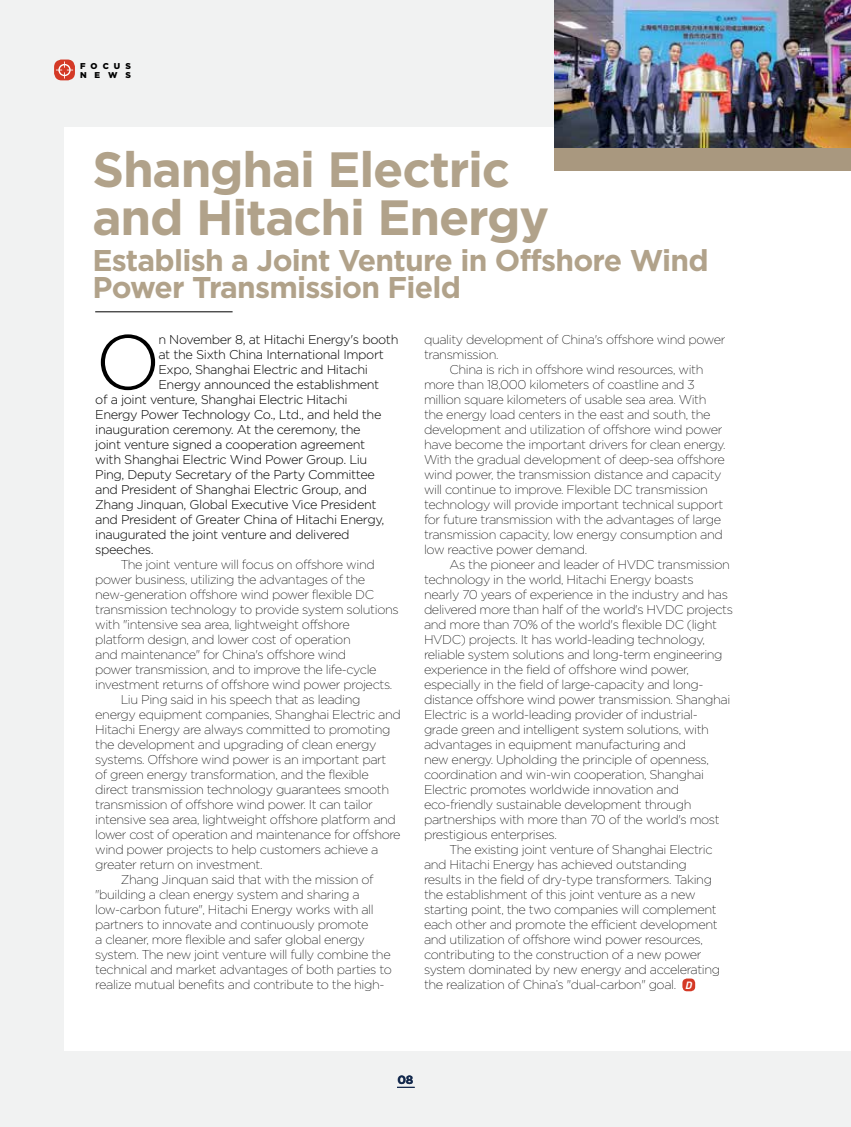
<style>
.page{position:relative;width:851px;height:1127px;background:#fff}
.page>*{position:absolute;margin:0;border:0;box-sizing:border-box;transform-origin:0 0}
.t1{font:300 77.1px "Gotham";color:#000}
.t2{font:700 49.5px/48px "Gotham";letter-spacing:-.025em;color:#b1a28a}
.t3{font:700 30px/27px "Gotham";letter-spacing:-.025em;color:#b1a28a}
.t4{font:200 12.75px "Gotham";letter-spacing:-.03em;color:#000}
.t5{font:300 12.75px "Gotham";letter-spacing:-.03em;color:#000}
.t6{font:700 12px "Gotham";color:#12284c}
.t7{font:900 8.4px/9px "Gotham";letter-spacing:.6em;color:#000}
.s1{font-family:"DIN";font-weight:700;font-style:italic;font-size:10.5px;color:#fff}
</style>
<div class="page">
<div style="left:0;top:0;width:850px;height:1127px;background:#f1f2f2"></div>
<div style="left:64px;top:127px;width:786px;height:923px;background:#fff"></div>
<div style="left:54px;top:60px;width:21px;height:20px;background:#d43926;border-radius:8px"></div>
<svg style="left:56px;top:61px;width:17px;height:18px"></svg>
<div style="left:682px;top:978px;width:13px;height:13px;background:#d43926;border-radius:4px"></div>
<img style="left:554px;top:0;width:296px;height:149px">
<hr style="left:95px;top:311px;width:137px;height:1px;background:#000">
<div style="left:554px;top:149px;width:296px;height:22px;background:#a9987f"></div>
<svg style="left:397px;top:1087px;width:17px;height:1px"></svg>
<p class="t7" style="left:80px;top:62px;width:52px">FOCUS<br>NEWS</p>
<h2 class="t2" style="left:92px;top:145px;width:458px">Shanghai Electric and Hitachi Energy</h2>
<h3 class="t3" style="left:92px;top:247px;width:617px">Establish a Joint Venture in Offshore Wind<br>Power Transmission Field</h3>
<h1 class="t1" style="left:95px;top:313px;width:67px">O</h1>
<p class="t5" style="left:158px;top:332px;width:241px">n November 8, at Hitachi Energy's booth</p>
<p class="t5" style="left:158px;top:347px;width:227px">at the Sixth China International Import</p>
<p class="t5" style="left:158px;top:362px;width:211px">Expo, Shanghai Electric and Hitachi</p>
<p class="t5" style="left:158px;top:377px;width:222px">Energy announced the establishment</p>
<p class="t5" style="left:95px;top:392px;width:254px">of a joint venture, Shanghai Electric Hitachi</p>
<p class="t5" style="left:95px;top:407px;width:288px">Energy Power Technology Co., Ltd., and held the</p>
<p class="t5" style="left:95px;top:422px;width:267px">inauguration ceremony. At the ceremony, the</p>
<p class="t5" style="left:95px;top:437px;width:271px">joint venture signed a cooperation agreement</p>
<p class="t5" style="left:95px;top:452px;width:274px">with Shanghai Electric Wind Power Group. Liu</p>
<p class="t5" style="left:95px;top:467px;width:281px">Ping, Deputy Secretary of the Party Committee</p>
<p class="t5" style="left:95px;top:482px;width:273px">and President of Shanghai Electric Group, and</p>
<p class="t5" style="left:95px;top:497px;width:283px">Zhang Jinquan, Global Executive Vice President</p>
<p class="t5" style="left:95px;top:512px;width:290px">and President of Greater China of Hitachi Energy,</p>
<p class="t5" style="left:95px;top:527px;width:256px">inaugurated the joint venture and delivered</p>
<p class="t5" style="left:95px;top:542px;width:60px">speeches.</p>
<p class="t4" style="left:121px;top:558px;width:255px">The joint venture will focus on offshore wind</p>
<p class="t4" style="left:95px;top:573px;width:271px">power business, utilizing the advantages of the</p>
<p class="t4" style="left:95px;top:588px;width:280px">new-generation offshore wind power flexible DC</p>
<p class="t4" style="left:95px;top:603px;width:305px">transmission technology to provide system solutions</p>
<p class="t4" style="left:95px;top:618px;width:256px">with "intensive sea area, lightweight offshore</p>
<p class="t4" style="left:95px;top:633px;width:257px">platform design, and lower cost of operation</p>
<p class="t4" style="left:95px;top:648px;width:252px">and maintenance" for China's offshore wind</p>
<p class="t4" style="left:95px;top:663px;width:283px">power transmission, and to improve the life-cycle</p>
<p class="t4" style="left:95px;top:678px;width:298px">investment returns of offshore wind power projects.</p>
<p class="t4" style="left:121px;top:693px;width:241px">Liu Ping said in his speech that as leading</p>
<p class="t4" style="left:95px;top:708px;width:307px">energy equipment companies, Shanghai Electric and</p>
<p class="t4" style="left:95px;top:723px;width:296px">Hitachi Energy are always committed to promoting</p>
<p class="t4" style="left:95px;top:738px;width:283px">the development and upgrading of clean energy</p>
<p class="t4" style="left:95px;top:753px;width:293px">systems. Offshore wind power is an important part</p>
<p class="t4" style="left:95px;top:768px;width:275px">of green energy transformation, and the flexible</p>
<p class="t4" style="left:95px;top:783px;width:295px">direct transmission technology guarantees smooth</p>
<p class="t4" style="left:95px;top:798px;width:279px">transmission of offshore wind power. It can tailor</p>
<p class="t4" style="left:95px;top:813px;width:302px">intensive sea area, lightweight offshore platform and</p>
<p class="t4" style="left:95px;top:828px;width:307px">lower cost of operation and maintenance for offshore</p>
<p class="t4" style="left:95px;top:843px;width:285px">wind power projects to help customers achieve a</p>
<p class="t4" style="left:95px;top:858px;width:169px">greater return on investment.</p>
<p class="t4" style="left:121px;top:873px;width:254px">Zhang Jinquan said that with the mission of</p>
<p class="t4" style="left:95px;top:888px;width:266px">"building a clean energy system and sharing a</p>
<p class="t4" style="left:95px;top:903px;width:280px">low-carbon future", Hitachi Energy works with all</p>
<p class="t4" style="left:95px;top:918px;width:275px">partners to innovate and continuously promote</p>
<p class="t4" style="left:95px;top:933px;width:271px">a cleaner, more flexible and safer global energy</p>
<p class="t4" style="left:95px;top:948px;width:297px">system. The new joint venture will fully combine the</p>
<p class="t4" style="left:95px;top:963px;width:298px">technical and market advantages of both parties to</p>
<p class="t4" style="left:95px;top:978px;width:291px">realize mutual benefits and contribute to the high-</p>
<p class="t4" style="left:424px;top:333px;width:303px">quality development of China's offshore wind power</p>
<p class="t4" style="left:424px;top:348px;width:76px">transmission.</p>
<p class="t4" style="left:449px;top:363px;width:255px">China is rich in offshore wind resources, with</p>
<p class="t4" style="left:424px;top:378px;width:272px">more than 18,000 kilometers of coastline and 3</p>
<p class="t4" style="left:424px;top:393px;width:284px">million square kilometers of usable sea area. With</p>
<p class="t4" style="left:424px;top:408px;width:288px">the energy load centers in the east and south, the</p>
<p class="t4" style="left:424px;top:422px;width:300px">development and utilization of offshore wind power</p>
<p class="t4" style="left:424px;top:437px;width:303px">have become the important drivers for clean energy.</p>
<p class="t4" style="left:424px;top:452px;width:302px">With the gradual development of deep-sea offshore</p>
<p class="t4" style="left:424px;top:467px;width:299px">wind power, the transmission distance and capacity</p>
<p class="t4" style="left:424px;top:482px;width:285px">will continue to improve. Flexible DC transmission</p>
<p class="t4" style="left:424px;top:497px;width:301px">technology will provide important technical support</p>
<p class="t4" style="left:424px;top:512px;width:298px">for future transmission with the advantages of large</p>
<p class="t4" style="left:424px;top:527px;width:300px">transmission capacity, low energy consumption and</p>
<p class="t4" style="left:424px;top:542px;width:165px">low reactive power demand.</p>
<p class="t4" style="left:449px;top:557px;width:282px">As the pioneer and leader of HVDC transmission</p>
<p class="t4" style="left:424px;top:572px;width:271px">technology in the world, Hitachi Energy boasts</p>
<p class="t4" style="left:424px;top:587px;width:305px">nearly 70 years of experience in the industry and has</p>
<p class="t4" style="left:424px;top:602px;width:310px">delivered more than half of the world's HVDC projects</p>
<p class="t4" style="left:424px;top:617px;width:294px">and more than 70% of the world's flexible DC (light</p>
<p class="t4" style="left:424px;top:632px;width:282px">HVDC) projects. It has world-leading technology,</p>
<p class="t4" style="left:424px;top:647px;width:300px">reliable system solutions and long-term engineering</p>
<p class="t4" style="left:424px;top:662px;width:266px">experience in the field of offshore wind power,</p>
<p class="t4" style="left:424px;top:677px;width:281px">especially in the field of large-capacity and long-</p>
<p class="t4" style="left:424px;top:692px;width:308px">distance offshore wind power transmission. Shanghai</p>
<p class="t4" style="left:424px;top:707px;width:275px">Electric is a world-leading provider of industrial-</p>
<p class="t4" style="left:424px;top:722px;width:286px">grade green and intelligent system solutions, with</p>
<p class="t4" style="left:424px;top:737px;width:263px">advantages in equipment manufacturing and</p>
<p class="t4" style="left:424px;top:752px;width:286px">new energy. Upholding the principle of openness,</p>
<p class="t4" style="left:424px;top:767px;width:281px">coordination and win-win cooperation, Shanghai</p>
<p class="t4" style="left:424px;top:782px;width:256px">Electric promotes worldwide innovation and</p>
<p class="t4" style="left:424px;top:797px;width:269px">eco-friendly sustainable development through</p>
<p class="t4" style="left:424px;top:812px;width:297px">partnerships with more than 70 of the world's most</p>
<p class="t4" style="left:424px;top:827px;width:134px">prestigious enterprises.</p>
<p class="t4" style="left:449px;top:842px;width:264px">The existing joint venture of Shanghai Electric</p>
<p class="t4" style="left:424px;top:857px;width:264px">and Hitachi Energy has achieved outstanding</p>
<p class="t4" style="left:424px;top:872px;width:289px">results in the field of dry-type transformers. Taking</p>
<p class="t4" style="left:424px;top:887px;width:273px">the establishment of this joint venture as a new</p>
<p class="t4" style="left:424px;top:902px;width:294px">starting point, the two companies will complement</p>
<p class="t4" style="left:424px;top:917px;width:295px">each other and promote the efficient development</p>
<p class="t4" style="left:424px;top:932px;width:280px">and utilization of offshore wind power resources,</p>
<p class="t4" style="left:424px;top:947px;width:279px">contributing to the construction of a new power</p>
<p class="t4" style="left:424px;top:962px;width:298px">system dominated by new energy and accelerating</p>
<p class="t4" style="left:424px;top:977px;width:270px">the realization of China’s "dual-carbon" goal. <span class="s1">D</span></p>
<p class="t6" style="left:397px;top:1071px;width:18px">08</p>
</div>
